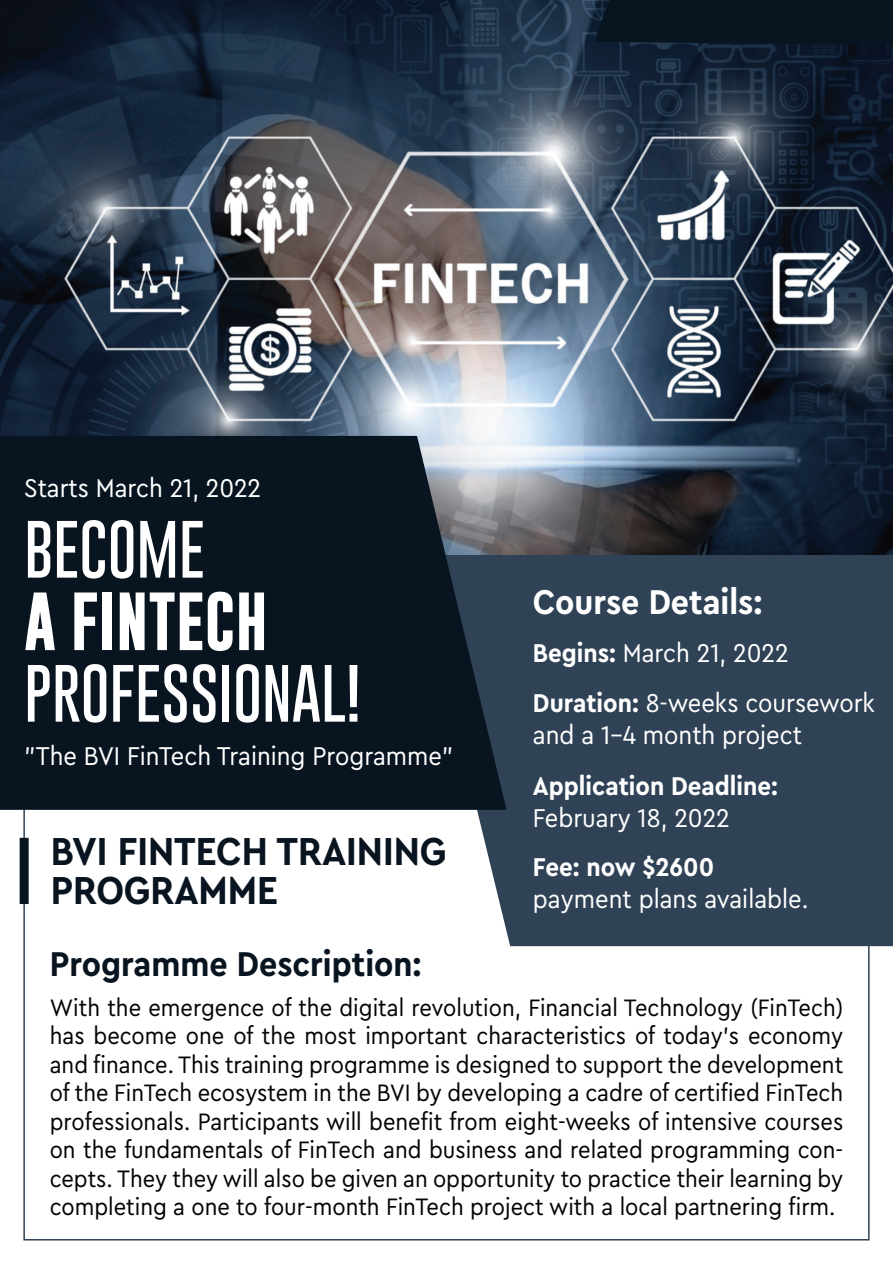
<style>
.page{position:relative;width:893px;height:1263px;background:#fff}
.page>*{position:absolute;margin:0;border:0;box-sizing:border-box;transform-origin:0 0}
.t1{font:100 58.95px "Gobold";color:#fff}
.t2{font:700 58.95px "Gobold";color:#fff}
.t3{font:700 40.8px/39.3px "Cera Compact Pro";color:#081420}
.t4{font:700 36px "Cera Compact Pro";color:#081420}
.t5{font:700 36px "Cera Compact Pro";color:#fff}
.t6{font:27px/32.4px "Cera Compact Pro";color:#fff}
.t7{font:700 27px "Cera Compact Pro";color:#fff}
.t8{font:24.9px/28.5px "Cera Compact Pro";color:#040503;text-align:justify}
.s1{font-weight:700}
</style>
<div class="page">
<svg style="left:23px;top:810px;width:847px;height:431px"></svg>
<img style="left:0;top:0;width:893px;height:555px">
<div style="left:415px;top:555px;width:478px;height:391px;background:#304255"></div>
<svg style="left:0;top:436px;width:506px;height:374px;background:#111d29"></svg>
<div style="left:594px;top:0;width:299px;height:45px;background:#081420"></div>
<div style="left:20px;top:838px;width:9px;height:66px;background:#081420"></div>
<p class="t6" style="left:24px;top:471px;width:238px">Starts March 21, 2022</p>
<h1 class="t1" style="left:24px;top:511px;width:182px">BECOME</h1>
<h1 class="t2" style="left:24px;top:583px;width:245px">A FINTECH</h1>
<h1 class="t1" style="left:24px;top:655px;width:338px">PROFESSIONAL!</h1>
<p class="t6" style="left:24px;top:739px;width:431px">"The BVI FinTech Training Programme"</p>
<h2 class="t3" style="left:51px;top:830px;width:397px">BVI FINTECH TRAINING<br>PROGRAMME</h2>
<h3 class="t4" style="left:50px;top:940px;width:373px">Programme Description:</h3>
<h3 class="t5" style="left:533px;top:578px;width:231px">Course Details:</h3>
<p class="t6" style="left:533px;top:636px;width:257px"><span class="s1">Begins:</span> March 21, 2022</p>
<p class="t6" style="left:533px;top:685px;width:344px"><span class="s1">Duration:</span> 8-weeks coursework and a 1–4 month project</p>
<p class="t7" style="left:533px;top:768px;width:247px">Application Deadline:</p>
<p class="t6" style="left:533px;top:800px;width:198px">February 18, 2022</p>
<p class="t7" style="left:533px;top:849px;width:183px">Fee: now $2600</p>
<p class="t6" style="left:533px;top:881px;width:277px">payment plans available.</p>
<p class="t8" style="left:50px;top:992px;width:795px">With the emergence of the digital revolution, Financial Technology (FinTech) has become one of the most important characteristics of today’s economy and finance. This training programme is designed to support the development of the FinTech ecosystem in the BVI by developing a cadre of certified FinTech professionals. Participants will benefit from eight-weeks of intensive courses on the fundamentals of FinTech and business and related programming con&shy;cepts. They they will also be given an opportunity to practice their learning by completing a one to four-month FinTech project with a local partnering firm.</p>
</div>
